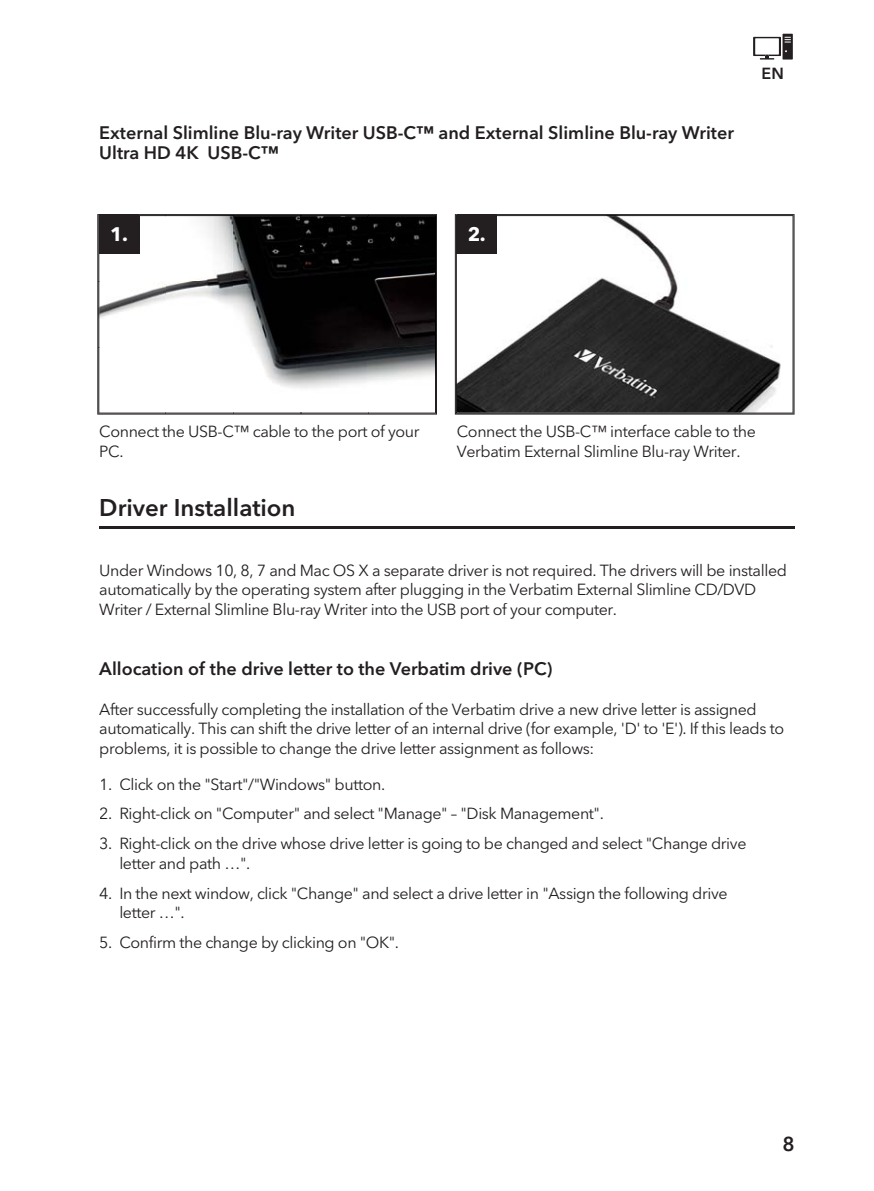
<style>
.page{position:relative;width:874px;height:1191px;background:#fff}
.page>*{position:absolute;margin:0;border:0;box-sizing:border-box;transform-origin:0 0}
.t1{font:600 24px "Avenir Next LT Pro";color:#231f20}
.t2{font:600 20px "Avenir Next LT Pro";color:#231f20}
.t3{font:700 19.4px "Avenir Next LT Pro";color:#fff}
.t4{font:600 18px/19.8px "Avenir Next LT Pro";color:#231f20}
.t5{font:16px/19.8px "Avenir Next LT Pro";letter-spacing:-.025em;color:#231f20}
.t6{font:600 16px "Avenir Next LT Pro";color:#231f20}
</style>
<div class="page">
<hr style="left:99px;top:526px;width:695px;height:2px;background:#231f20">
<svg style="left:753px;top:34px;width:39px;height:26px"></svg>
<svg style="left:97px;top:214px;width:340px;height:200px"></svg>
<img style="left:98px;top:215px;width:68px;height:66px">
<img style="left:166px;top:215px;width:202px;height:2px">
<img style="left:368px;top:215px;width:68px;height:66px">
<img style="left:98px;top:281px;width:3px;height:66px">
<img style="left:433px;top:281px;width:3px;height:66px">
<img style="left:98px;top:347px;width:68px;height:66px">
<img style="left:166px;top:411px;width:202px;height:2px">
<img style="left:368px;top:347px;width:68px;height:66px">
<div style="left:99px;top:215px;width:40px;height:39px;background:#231f20"></div>
<hr style="left:99px;top:214px;width:40px;height:1px;background:#231f20">
<img style="left:455px;top:215px;width:338px;height:198px">
<div style="left:456px;top:215px;width:40px;height:39px;background:#231f20"></div>
<hr style="left:456px;top:214px;width:40px;height:1px;background:#231f20">
<p class="t4" style="left:99px;top:124px;width:635px">External Slimline Blu-ray Writer USB-C™ and External Slimline Blu-ray Writer<br>Ultra HD 4K USB-C™</p>
<p class="t3" style="left:110px;top:225px;width:19px">1.</p>
<p class="t3" style="left:467px;top:225px;width:19px">2.</p>
<p class="t6" style="left:761px;top:67px;width:24px">EN</p>
<p class="t5" style="left:99px;top:422px;width:321px">Connect the USB-C™ cable to the port of your<br>PC.</p>
<p class="t5" style="left:456px;top:422px;width:300px">Connect the USB-C™ interface cable to the<br>Verbatim External Slimline Blu-ray Writer.</p>
<h1 class="t1" style="left:99px;top:498px;width:198px">Driver Installation</h1>
<p class="t5" style="left:99px;top:561px;width:688px">Under Windows 10, 8, 7 and Mac OS X a separate driver is not required. The drivers will be installed automatically by the operating system after plugging in the Verbatim External Slimline CD/DVD<br>Writer / External Slimline Blu-ray Writer into the USB port of your computer.</p>
<p class="t4" style="left:99px;top:660px;width:454px">Allocation of the drive letter to the Verbatim drive (PC)</p>
<p class="t5" style="left:99px;top:700px;width:686px">After successfully completing the installation of the Verbatim drive a new drive letter is assigned automatically. This can shift the drive letter of an internal drive (for example, 'D' to 'E'). If this leads to problems, it is possible to change the drive letter assignment as follows:</p>
<p class="t5" style="left:99px;top:775px;width:287px">1. Click on the "Start"/"Windows" button.</p>
<p class="t5" style="left:99px;top:805px;width:505px">2. Right-click on "Computer" and select "Manage" – "Disk Management".</p>
<p class="t5" style="left:119px;top:835px;width:628px;text-indent:-20px">3. Right-click on the drive whose drive letter is going to be changed and select "Change drive letter and path …".</p>
<p class="t5" style="left:119px;top:884px;width:609px;text-indent:-20px">4. In the next window, click "Change" and select a drive letter in "Assign the following drive letter …".</p>
<p class="t5" style="left:99px;top:934px;width:301px">5. Confirm the change by clicking on "OK".</p>
<p class="t2" style="left:782px;top:1136px;width:14px">8</p>
</div>
